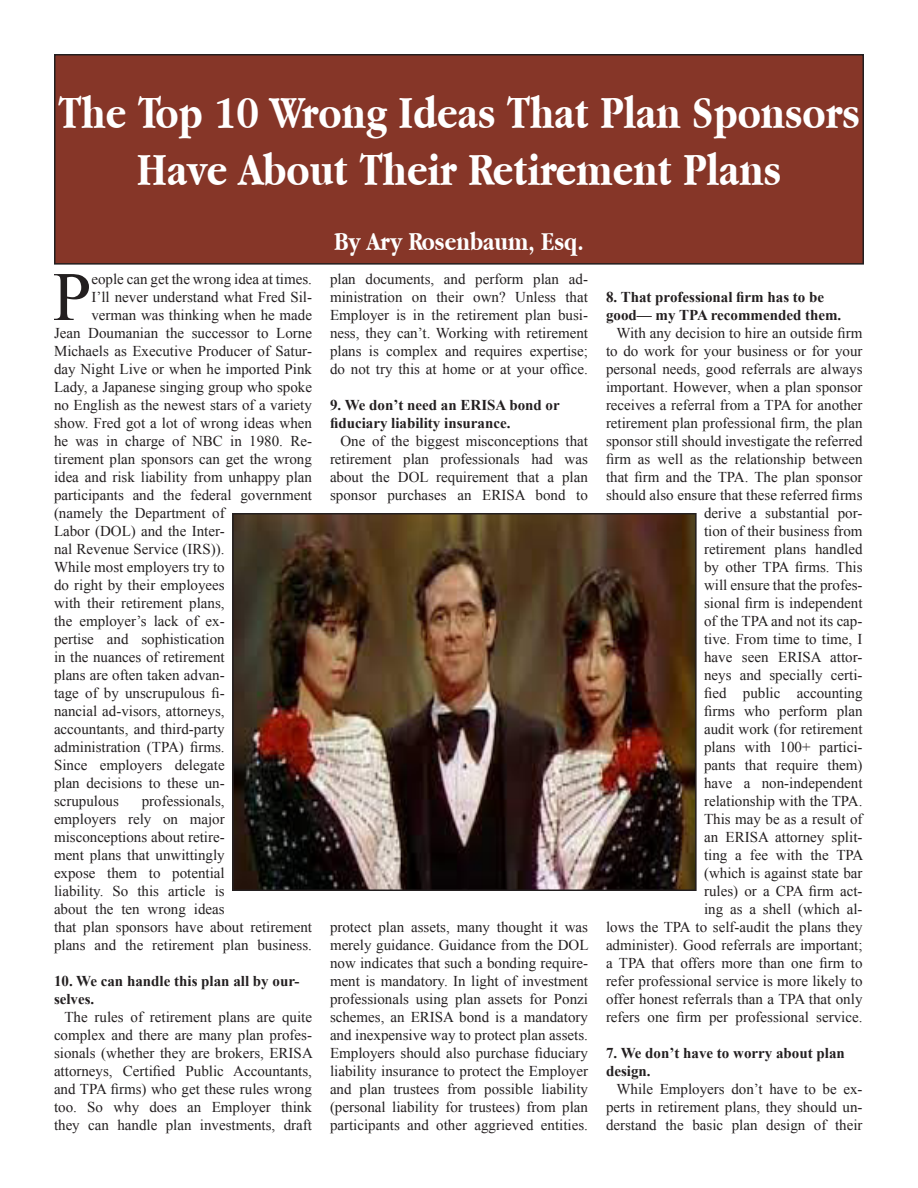
<style>
.page{position:relative;width:918px;height:1188px;background:#fff}
.page>*{position:absolute;margin:0;border:0;box-sizing:border-box;transform-origin:0 0}
.t1{font:69.3px "Times New Roman";color:#231f20}
.t2{font:700 48px/57.6px "Apple Garamond";color:#fff;text-align:center}
.t3{font:700 27px "Apple Garamond";color:#fff}
.t4{font:15px/18px "Times New Roman";color:#231f20;text-align:justify}
.t5{font:700 15px/18px "Times New Roman";color:#231f20}
</style>
<div class="page">
<div style="left:55px;top:55px;width:808px;height:209px;background:#863628"></div>
<div style="left:54px;top:54px;width:810px;height:211px;border:2px solid #231f20"></div>
<img style="left:235px;top:516px;width:459px;height:372px">
<div style="left:232px;top:513px;width:465px;height:378px;border:2px solid #231f20"></div>
<p class="t2" style="left:58px;top:83px;width:803px">The Top 10 Wrong Ideas That Plan Sponsors<br>Have About Their Retirement Plans</p>
<p class="t1" style="left:53px;top:250px;width:40px">P</p>
<p class="t4" style="left:91px;top:270px;width:222px">eople can get the wrong idea at times.</p>
<p class="t4" style="left:91px;top:288px;width:222px">I’ll never understand what Fred Sil-</p>
<p class="t4" style="left:91px;top:306px;width:222px">verman was thinking when he made</p>
<p class="t4" style="left:54px;top:324px;width:260px">Jean Doumanian the successor to Lorne</p>
<p class="t4" style="left:54px;top:342px;width:259px">Michaels as Executive Producer of Satur-</p>
<p class="t4" style="left:54px;top:360px;width:260px">day Night Live or when he imported Pink</p>
<p class="t4" style="left:54px;top:378px;width:260px">Lady, a Japanese singing group who spoke</p>
<p class="t4" style="left:54px;top:396px;width:259px">no English as the newest stars of a variety</p>
<p class="t4" style="left:54px;top:414px;width:260px">show. Fred got a lot of wrong ideas when</p>
<p class="t4" style="left:54px;top:432px;width:259px">he was in charge of NBC in 1980. Re-</p>
<p class="t4" style="left:54px;top:450px;width:259px">tirement plan sponsors can get the wrong</p>
<p class="t4" style="left:54px;top:468px;width:260px">idea and risk liability from unhappy plan</p>
<p class="t4" style="left:54px;top:486px;width:260px">participants and the federal government</p>
<p class="t4" style="left:54px;top:504px;width:172px">(namely the Department of</p>
<p class="t4" style="left:54px;top:522px;width:172px">Labor (DOL) and the Inter-</p>
<p class="t4" style="left:54px;top:540px;width:172px">nal Revenue Service (IRS)).</p>
<p class="t4" style="left:54px;top:558px;width:172px">While most employers try to</p>
<p class="t4" style="left:54px;top:576px;width:172px">do right by their employees</p>
<p class="t4" style="left:54px;top:594px;width:172px">with their retirement plans,</p>
<p class="t4" style="left:54px;top:612px;width:172px">the employer’s lack of ex-</p>
<p class="t4" style="left:54px;top:630px;width:172px">pertise and sophistication</p>
<p class="t4" style="left:54px;top:648px;width:172px">in the nuances of retirement</p>
<p class="t4" style="left:54px;top:666px;width:172px">plans are often taken advan-</p>
<p class="t4" style="left:54px;top:684px;width:172px">tage of by unscrupulous fi-</p>
<p class="t4" style="left:54px;top:702px;width:172px">nancial ad-visors, attorneys,</p>
<p class="t4" style="left:54px;top:720px;width:172px">accountants, and third-party</p>
<p class="t4" style="left:54px;top:738px;width:172px">administration (TPA) firms.</p>
<p class="t4" style="left:54px;top:756px;width:172px">Since employers delegate</p>
<p class="t4" style="left:54px;top:774px;width:172px">plan decisions to these un-</p>
<p class="t4" style="left:54px;top:792px;width:66px">scrupulous</p>
<p class="t4" style="left:54px;top:792px;width:260px;text-align:left;text-indent:88px">professionals,<br>employers rely on major misconceptions about retire-<br>ment plans that unwittingly<br>expose them to potential<br>liability. So this article is<br>about the ten wrong ideas<br>that plan sponsors have about retirement plans and the retirement plan business.</p>
<p class="t5" style="left:54px;top:972px;width:247px">10. We can handle this plan all by our&shy;selves.</p>
<p class="t4" style="left:54px;top:1008px;width:260px;text-indent:10px">The rules of retirement plans are quite complex and there are many plan profes&shy;sionals (whether they are brokers, ERISA attorneys, Certified Public Accountants, and TPA firms) who get these rules wrong too. So why does an Employer think they can handle plan investments, draft</p>
<p class="t3" style="left:334px;top:226px;width:251px">By Ary Rosenbaum, Esq.</p>
<p class="t4" style="left:330px;top:270px;width:260px">plan documents, and perform plan ad&shy;ministration on their own? Unless that Employer is in the retirement plan busi&shy;ness, they can’t. Working with retirement plans is complex and requires expertise; do not try this at home or at your office.</p>
<p class="t5" style="left:330px;top:396px;width:231px">9. We don’t need an ERISA bond or fiduciary liability insurance.</p>
<p class="t4" style="left:330px;top:432px;width:260px;text-indent:10px">One of the biggest misconceptions that retirement plan professionals had was about the DOL requirement that a plan sponsor purchases an ERISA bond to</p>
<p class="t4" style="left:330px;top:918px;width:260px">protect plan assets, many thought it was merely guidance. Guidance from the DOL now indicates that such a bonding require&shy;ment is mandatory. In light of investment professionals using plan assets for Ponzi schemes, an ERISA bond is a mandatory and inexpensive way to protect plan assets.<br>Employers should also purchase fiduciary liability insurance to protect the Employer and plan trustees from possible liability (personal liability for trustees) from plan participants and other aggrieved entities.</p>
<p class="t5" style="left:606px;top:288px;width:237px">8. That professional firm has to be good— my TPA recommended them.</p>
<p class="t4" style="left:606px;top:324px;width:259px;text-align:right">With any decision to hire an outside firm to do work for your business or for your personal needs, good referrals are always important. However, when a plan sponsor receives a referral from a TPA for another retirement plan professional firm, the plan sponsor still should investigate the referred firm as well as the relationship between that firm and the TPA. The plan sponsor should also ensure that these referred firms derive a substantial por-<br>tion of their business from<br>retirement plans handled<br>by other TPA firms. This<br>will ensure that the profes-<br>sional firm is independent<br>of the TPA and not its cap-<br>tive. From time to time, I<br>have seen ERISA attor-<br>neys and specially certi-<br>fied public accounting<br>firms who perform plan<br>audit work (for retirement<br>plans with 100+ partici-<br>pants that require them)<br>have a non-independent<br>relationship with the TPA.<br>This may be as a result of<br>an ERISA attorney split-<br>ting a fee with the TPA<br>(which is against state bar<br>rules) or a CPA firm act-<br>ing as a shell (which al-<br>lows the TPA to self-audit the plans they administer). Good referrals are important; a TPA that offers more than one firm to refer professional service is more likely to offer honest referrals than a TPA that only refers one firm per professional service.</p>
<p class="t5" style="left:606px;top:1044px;width:240px">7. We don’t have to worry about plan design.</p>
<p class="t4" style="left:606px;top:1080px;width:258px;text-indent:10px">While Employers don’t have to be ex&shy;perts in retirement plans, they should un&shy;derstand the basic plan design of their</p>
</div>
